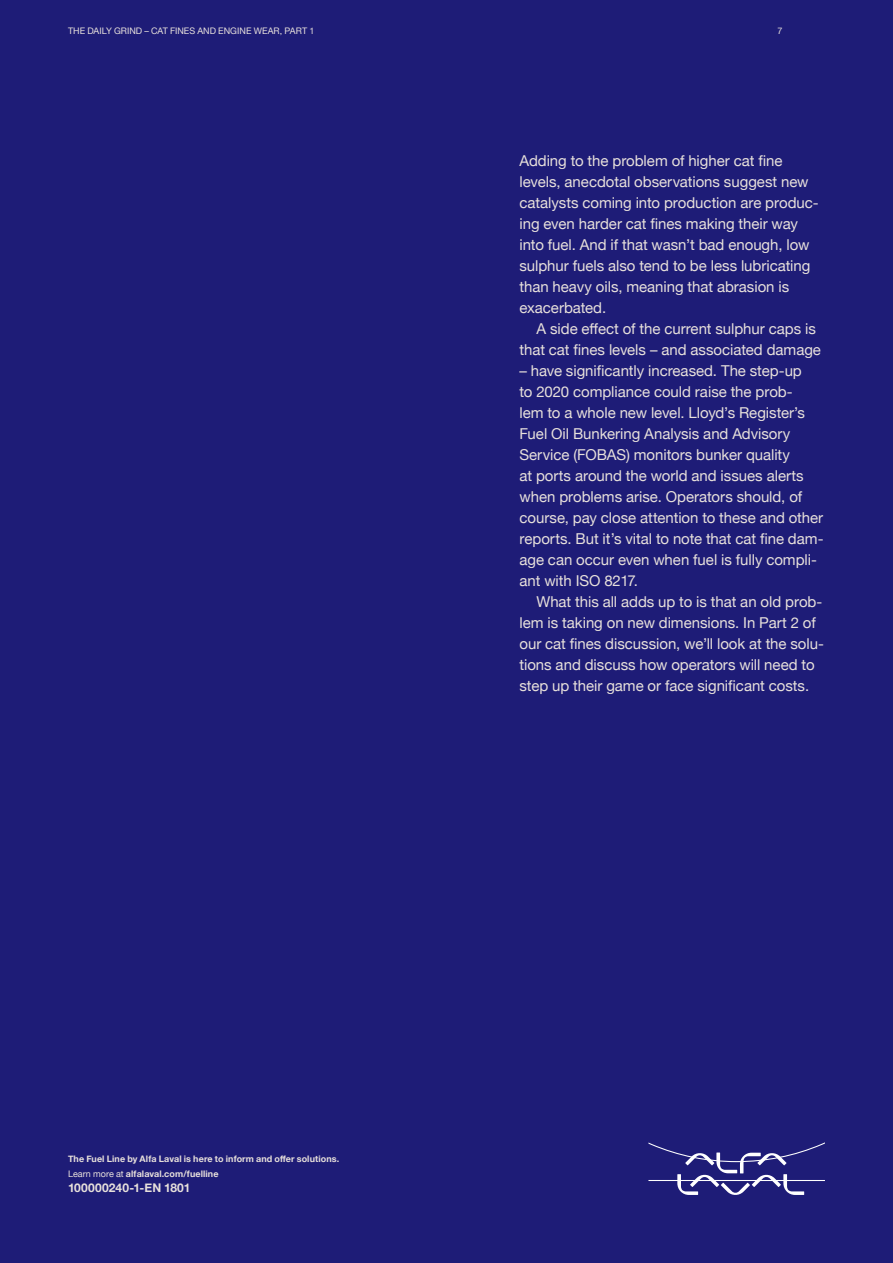
<style>
.page{position:relative;width:893px;height:1263px;background:#1e1c77}
.page>*{position:absolute;margin:0;border:0;box-sizing:border-box;transform-origin:0 0}
.t1{font:15px/21px "Helvetica Neue";letter-spacing:-.005em;color:#e7e0db}
.t2{font:700 12px "Helvetica Neue";letter-spacing:.01em;color:#e7e0db}
.t3{font:700 9px/15px "Helvetica Neue";letter-spacing:.01em;color:#e7e0db}
.t4{font:9px "Helvetica Neue";letter-spacing:.005em;color:#e7e0db}
.s1{font-weight:400}
</style>
<div class="page">
<svg style="left:648px;top:1142px;width:177px;height:53px"></svg>
<p class="t4" style="left:68px;top:24px;width:248px">THE DAILY GRIND – CAT FINES AND ENGINE WEAR, PART 1</p>
<p class="t4" style="left:777px;top:24px;width:7px">7</p>
<p class="t1" style="left:519px;top:151px;width:301px">Adding to the problem of higher cat fine levels, anecdotal observations suggest new catalysts coming into production are produc&shy;ing even harder cat fines making their way into fuel. And if that wasn’t bad enough, low sulphur fuels also tend to be less lubricating than heavy oils, meaning that abrasion is exacerbated.</p>
<p class="t1" style="left:519px;top:319px;width:303px;text-indent:17px">A side effect of the current sulphur caps is that cat fines levels – and associated damage</p>
<p class="t1" style="left:519px;top:361px;width:306px">– have significantly increased. The step-up<br>to 2020 compliance could raise the prob-<br>lem to a whole new level. Lloyd’s Register’s Fuel Oil Bunkering Analysis and Advisory Service (FOBAS) monitors bunker quality<br>at ports around the world and issues alerts when problems arise. Operators should, of course, pay close attention to these and other reports. But it’s vital to note that cat fine dam&shy;age can occur even when fuel is fully compli&shy;ant with ISO 8217.</p>
<p class="t1" style="left:519px;top:592px;width:306px;text-indent:17px">What this all adds up to is that an old prob&shy;lem is taking on new dimensions. In Part 2 of our cat fines discussion, we’ll look at the solu&shy;tions and discuss how operators will need to step up their game or face significant costs.</p>
<p class="t3" style="left:68px;top:1152px;width:273px">The Fuel Line by Alfa Laval is here to inform and offer solutions.<br><span class="s1">Learn more at</span> alfalaval.com/fuelline</p>
<p class="t2" style="left:68px;top:1178px;width:124px">100000240-1-EN 1801</p>
</div>
